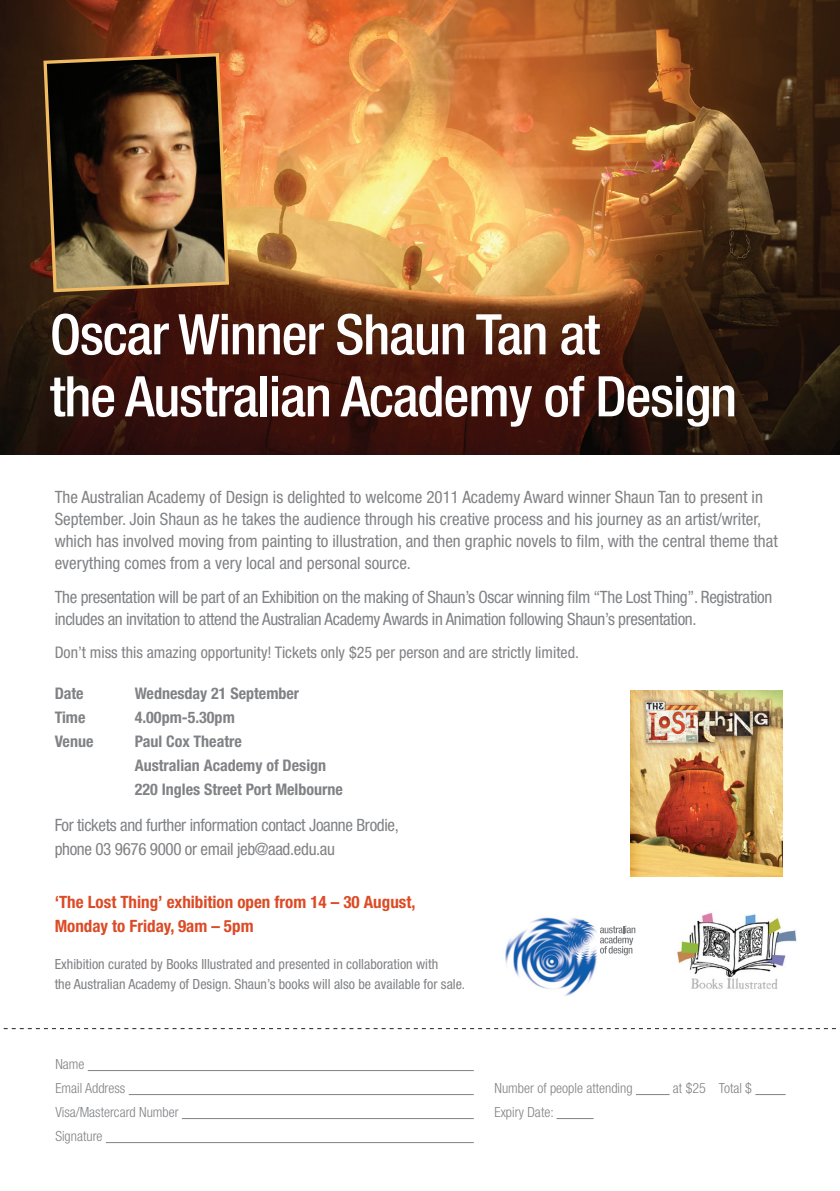
<style>
.page{position:relative;width:840px;height:1191px;background:#fff}
.page>*{position:absolute;margin:0;border:0;box-sizing:border-box;transform-origin:0 0}
.t1{font:500 condensed 56px/62px "Helvetica Neue";letter-spacing:-.02em;color:#fff}
.t2{font:condensed 17px/22px "Helvetica Neue";color:#808285}
.t3{font:condensed 17px/22px "Helvetica Neue";letter-spacing:-.02em;color:#808285}
.t4{font:700 condensed 17px/24px "Helvetica Neue";color:#db4b26}
.t5{font:700 condensed 16px/24px "Helvetica Neue";color:#808285}
.t6{font:condensed 16px "Helvetica Neue";color:#808285}
.t7{font:condensed 14px/20px "Helvetica Neue";color:#808285}
.t8{font:300 condensed 14px/24px "Helvetica Neue";color:#808285}
</style>
<div class="page">
<img style="left:630px;top:690px;width:152px;height:186px">
<img style="left:0;top:0;width:839px;height:454px">
<img style="left:42px;top:51px;width:189px;height:243px">
<img style="left:677px;top:912px;width:120px;height:78px">
<img style="left:505px;top:917px;width:92px;height:79px">
<svg style="left:600px;top:925px;width:35px;height:30px"></svg>
<svg style="left:3px;top:1028px;width:833px;height:1px"></svg>
<hr style="left:88px;top:1070px;width:385px;height:1px;background:#808285">
<hr style="left:129px;top:1094px;width:344px;height:1px;background:#808285">
<hr style="left:635px;top:1094px;width:34px;height:1px;background:#808285">
<hr style="left:755px;top:1094px;width:30px;height:1px;background:#808285">
<hr style="left:182px;top:1118px;width:291px;height:1px;background:#808285">
<hr style="left:556px;top:1118px;width:37px;height:1px;background:#808285">
<hr style="left:106px;top:1142px;width:367px;height:1px;background:#808285">
<h1 class="t1" style="left:50px;top:303px;width:688px">Oscar Winner Shaun Tan at<br>the Australian Academy of Design</h1>
<p class="t2" style="left:55px;top:486px;width:724px">The Australian Academy of Design is delighted to welcome 2011 Academy Award winner Shaun Tan to present in September. Join Shaun as he takes the audience through his creative process and his journey as an artist/writer, which has involved moving from painting to illustration, and then graphic novels to film, with the central theme that everything comes from a very local and personal source.</p>
<p class="t3" style="left:55px;top:585px;width:718px">The presentation will be part of an Exhibition on the making of Shaun’s Oscar winning film “The Lost Thing”. Registration includes an invitation to attend the Australian Academy Awards in Animation following Shaun’s presentation.</p>
<p class="t6" style="left:55px;top:643px;width:525px">Don’t miss this amazing opportunity! Tickets only $25 per person and are strictly limited.</p>
<p class="t5" style="left:55px;top:681px;width:31px">Date</p>
<p class="t5" style="left:135px;top:681px;width:166px">Wednesday 21 September</p>
<p class="t5" style="left:55px;top:705px;width:32px">Time</p>
<p class="t5" style="left:135px;top:705px;width:101px">4.00pm-5.30pm</p>
<p class="t5" style="left:55px;top:729px;width:40px">Venue</p>
<p class="t5" style="left:135px;top:729px;width:209px">Paul Cox Theatre<br>Australian Academy of Design<br>220 Ingles Street Port Melbourne</p>
<p class="t3" style="left:55px;top:813px;width:345px;line-height:24px">For tickets and further information contact Joanne Brodie, phone 03 9676 9000 or email jeb@aad.edu.au</p>
<p class="t4" style="left:55px;top:889px;width:362px">‘The Lost Thing’ exhibition open from 14 – 30 August,<br>Monday to Friday, 9am – 5pm</p>
<p class="t7" style="left:55px;top:953px;width:412px">Exhibition curated by Books Illustrated and presented in collaboration with<br>the Australian Academy of Design. Shaun’s books will also be available for sale.</p>
<p class="t8" style="left:55px;top:1052px;width:71px">Name<br>Email Address</p>
<p class="t8" style="left:494px;top:1076px;width:139px">Number of people attending</p>
<p class="t8" style="left:672px;top:1076px;width:80px">at $25 Total $</p>
<p class="t8" style="left:55px;top:1100px;width:125px">Visa/Mastercard Number</p>
<p class="t8" style="left:494px;top:1100px;width:61px">Expiry Date:</p>
<p class="t8" style="left:55px;top:1124px;width:49px">Signature</p>
</div>
